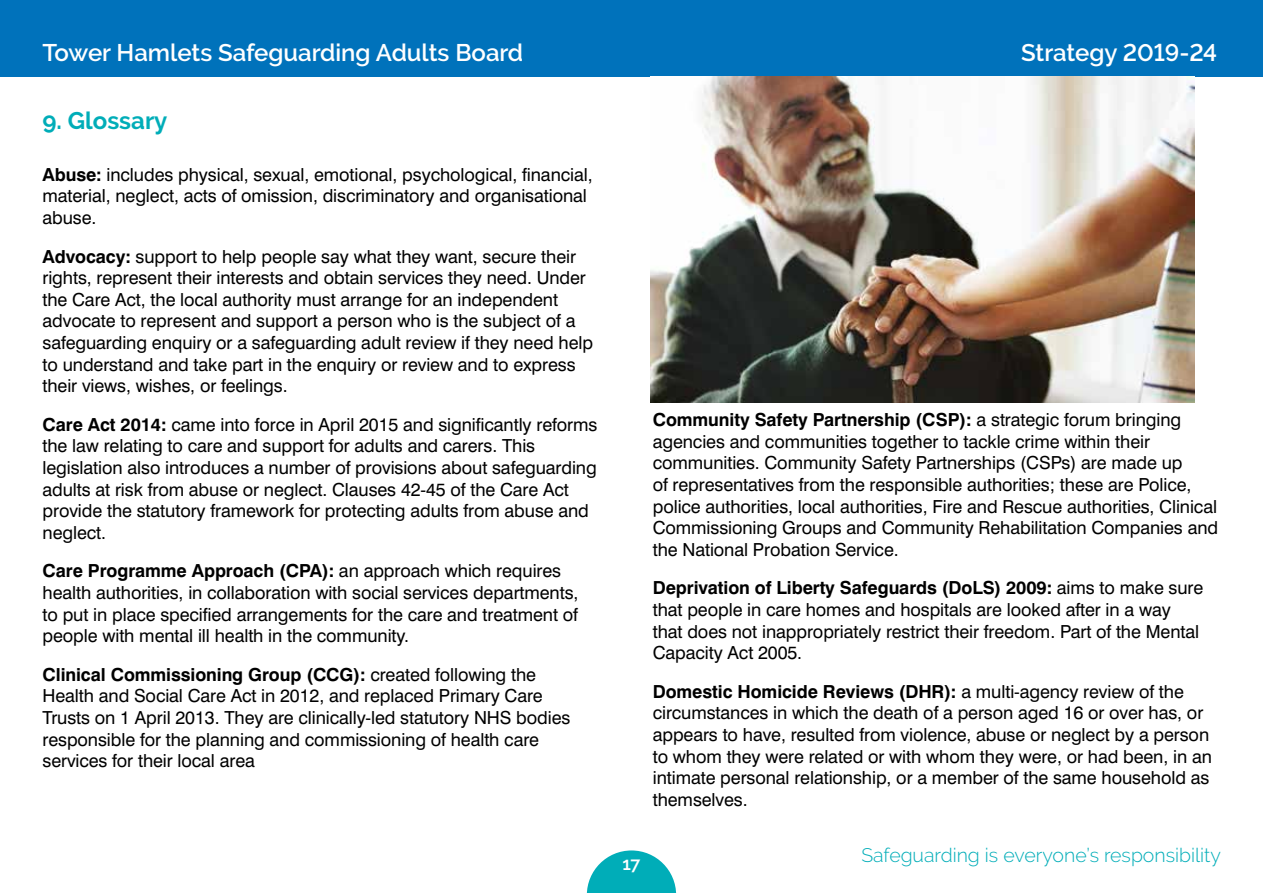
<style>
.page{position:relative;width:1263px;height:893px;background:#fff}
.page>*{position:absolute;margin:0;border:0;box-sizing:border-box;transform-origin:0 0}
.t1{font:600 24px "Raleway";color:#fff}
.t2{font:700 24px "Raleway";color:#00adb8}
.t3{font:300 19.5px "Raleway";color:#00adb8}
.t4{font:18px/21.6px "Swiss 721 BT";letter-spacing:-.005em;color:#000}
.t5{font:600 18px "Raleway";color:#fff}
.s1{font-weight:700}
</style>
<div class="page">
<div style="left:0;top:0;width:1263px;height:77px;background:#0072bb"></div>
<svg style="left:587px;top:850px;width:89px;height:43px"></svg>
<img style="left:650px;top:77px;width:544px;height:326px">
<h1 class="t1" style="left:43px;top:39px;width:482px">Tower Hamlets Safeguarding Adults Board</h1>
<h1 class="t1" style="left:1021px;top:39px;width:198px">Strategy 2019-24</h1>
<h1 class="t2" style="left:43px;top:107px;width:126px">9. Glossary</h1>
<p class="t4" style="left:43px;top:163px;width:552px"><span class="s1">Abuse:</span> includes physical, sexual, emotional, psychological, financial, material, neglect, acts of omission, discriminatory and organisational abuse.</p>
<p class="t4" style="left:43px;top:245px;width:552px"><span class="s1">Advocacy:</span> support to help people say what they want, secure their rights, represent their interests and obtain services they need. Under the Care Act, the local authority must arrange for an independent advocate to represent and support a person who is the subject of a safeguarding enquiry or a safeguarding adult review if they need help to understand and take part in the enquiry or review and to express their views, wishes, or feelings.</p>
<p class="t4" style="left:43px;top:413px;width:556px"><span class="s1">Care Act 2014:</span> came into force in April 2015 and significantly reforms the law relating to care and support for adults and carers. This legislation also introduces a number of provisions about safeguarding adults at risk from abuse or neglect. Clauses 42-45 of the Care Act provide the statutory framework for protecting adults from abuse and neglect.</p>
<p class="t4" style="left:43px;top:560px;width:537px"><span class="s1">Care Programme Approach (CPA):</span> an approach which requires health authorities, in collaboration with social services departments, to put in place specified arrangements for the care and treatment of people with mental ill health in the community.</p>
<p class="t4" style="left:43px;top:663px;width:529px"><span class="s1">Clinical Commissioning Group (CCG):</span> created following the Health and Social Care Act in 2012, and replaced Primary Care Trusts on 1 April 2013. They are clinically-led statutory NHS bodies responsible for the planning and commissioning of health care services for their local area</p>
<p class="t4" style="left:653px;top:409px;width:567px"><span class="s1">Community Safety Partnership (CSP):</span> a strategic forum bringing agencies and communities together to tackle crime within their communities. Community Safety Partnerships (CSPs) are made up<br>of representatives from the responsible authorities; these are Police, police authorities, local authorities, Fire and Rescue authorities, Clinical Commissioning Groups and Community Rehabilitation Companies and the National Probation Service.</p>
<p class="t4" style="left:653px;top:577px;width:552px"><span class="s1">Deprivation of Liberty Safeguards (DoLS) 2009:</span> aims to make sure that people in care homes and hospitals are looked after in a way that does not inappropriately restrict their freedom. Part of the Mental Capacity Act 2005.</p>
<p class="t4" style="left:653px;top:680px;width:561px"><span class="s1">Domestic Homicide Reviews (DHR):</span> a multi-agency review of the circumstances in which the death of a person aged 16 or over has, or appears to have, resulted from violence, abuse or neglect by a person to whom they were related or with whom they were, or had been, in an intimate personal relationship, or a member of the same household as themselves.</p>
<p class="t5" style="left:622px;top:853px;width:20px">17</p>
<p class="t3" style="left:861px;top:844px;width:361px">Safeguarding is everyone’s responsibility</p>
</div>
